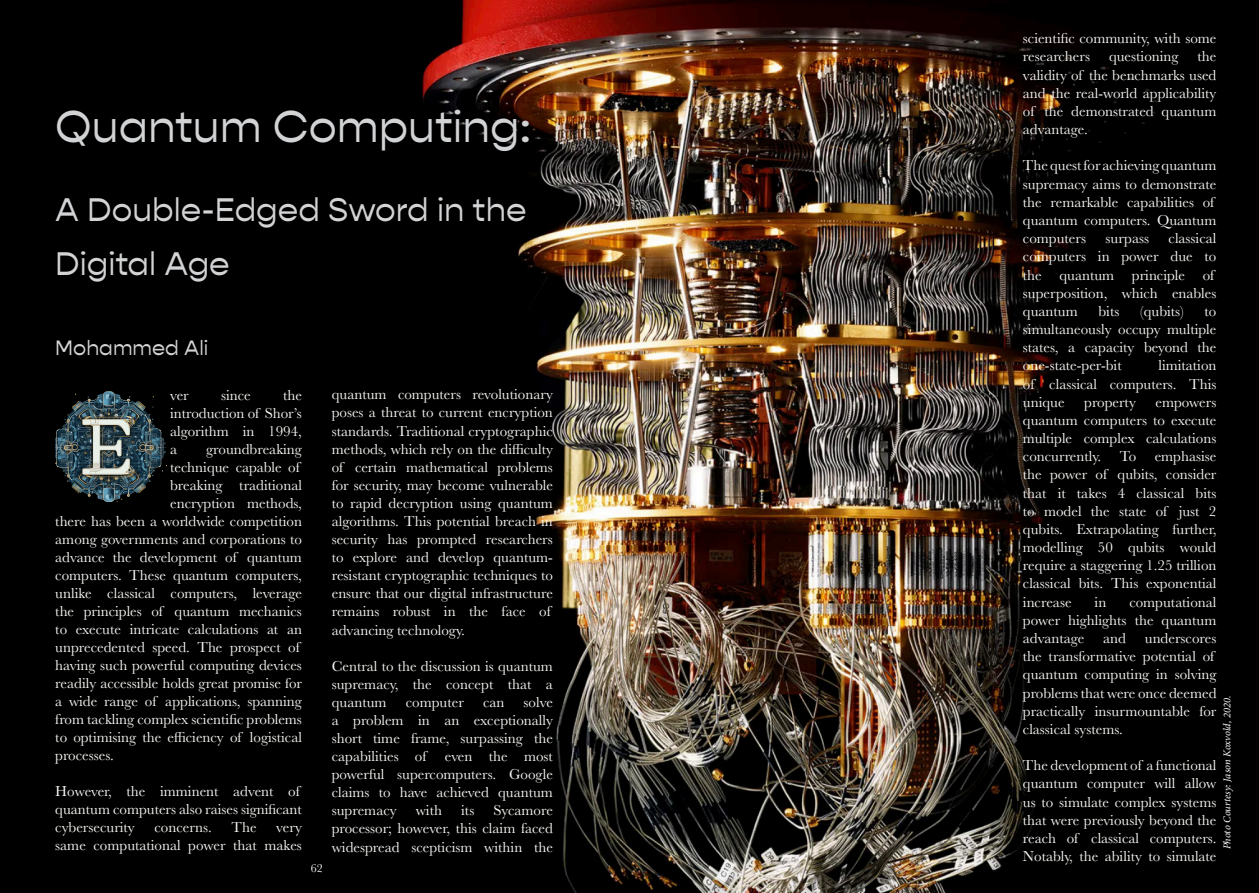
<style>
.page{position:relative;width:1259px;height:893px;background:#fff}
.page>*{position:absolute;margin:0;border:0;box-sizing:border-box;transform-origin:0 0}
.Article_Title{font:45px "Gopher";color:#d2d3d5}
.Article_Title-2{font:33px/54px "Gopher";color:#d2d3d5}
.Article_Title-3{font:21px "Gopher";color:#d2d3d5}
.NA_paragraph{font:15px/18.1px "Baskerville";color:#f7f6f2;text-align:justify}
.NA_paragraph-2{font:12px "Baskerville";color:#fff}
.t1{font:italic 10.5px "Minion Pro";letter-spacing:-.01em;color:#fff}
</style>
<div class="page">
<img style="left:0;top:0;width:1259px;height:893px">
<img style="left:55px;top:391px;width:115px;height:111px">
<p class="Article_Title" style="left:55px;top:101px;width:478px">Quantum Computing:</p>
<p class="Article_Title-2" style="left:55px;top:184px;width:473px">A Double-Edged Sword in the<br>Digital Age</p>
<p class="Article_Title-3" style="left:55px;top:335px;width:155px">Mohammed Ali</p>
<p class="NA_paragraph" style="left:170px;top:387px;width:20px">ver</p>
<p class="NA_paragraph" style="left:221px;top:387px;width:31px">since</p>
<p class="NA_paragraph" style="left:170px;top:387px;width:133px;text-indent:113px">the introduction of Shor’s algorithm in 1994, a</p>
<p class="NA_paragraph" style="left:206px;top:441px;width:97px">groundbreaking</p>
<p class="NA_paragraph" style="left:170px;top:459px;width:131px">technique capable of</p>
<p class="NA_paragraph" style="left:170px;top:477px;width:133px">breaking traditional</p>
<p class="NA_paragraph" style="left:170px;top:495px;width:133px">encryption methods,</p>
<p class="NA_paragraph" style="left:55px;top:513px;width:248px">there has been a worldwide competition</p>
<p class="NA_paragraph" style="left:55px;top:531px;width:248px">among governments and corporations to</p>
<p class="NA_paragraph" style="left:55px;top:549px;width:248px">advance the development of quantum</p>
<p class="NA_paragraph" style="left:55px;top:567px;width:248px">computers. These quantum computers,</p>
<p class="NA_paragraph" style="left:55px;top:585px;width:248px">unlike classical computers, leverage</p>
<p class="NA_paragraph" style="left:55px;top:603px;width:248px">the principles of quantum mechanics</p>
<p class="NA_paragraph" style="left:55px;top:621px;width:248px">to execute intricate calculations at an</p>
<p class="NA_paragraph" style="left:55px;top:639px;width:246px">unprecedented speed. The prospect of</p>
<p class="NA_paragraph" style="left:55px;top:657px;width:248px">having such powerful computing devices</p>
<p class="NA_paragraph" style="left:55px;top:675px;width:248px">readily accessible holds great promise for</p>
<p class="NA_paragraph" style="left:55px;top:693px;width:248px">a wide range of applications, spanning</p>
<p class="NA_paragraph" style="left:55px;top:711px;width:248px">from tackling complex scientific problems</p>
<p class="NA_paragraph" style="left:55px;top:729px;width:248px">to optimising the efficiency of logistical</p>
<p class="NA_paragraph" style="left:55px;top:747px;width:60px">processes.</p>
<p class="NA_paragraph" style="left:55px;top:783px;width:248px;text-align:left">However, the imminent advent of quantum computers also raises significant cybersecurity</p>
<p class="NA_paragraph" style="left:155px;top:819px;width:59px">concerns.</p>
<p class="NA_paragraph" style="left:231px;top:819px;width:27px">The</p>
<p class="NA_paragraph" style="left:55px;top:819px;width:248px;text-align:right">very<br>same computational power that makes</p>
<p class="NA_paragraph-2" style="left:311px;top:860px;width:13px">62</p>
<p class="NA_paragraph" style="left:332px;top:386px;width:223px;text-align:left">quantum computers revolutionary poses a threat to current encryption standards. Traditional cryptographic methods, which rely on the difficulty of certain mathematical problems for security, may become vulnerable to rapid decryption using quantum algorithms. This potential breach in security has prompted researchers to explore and develop quantum&shy;resistant cryptographic techniques to ensure that our digital infrastructure remains robust in the face of advancing technology.</p>
<p class="NA_paragraph" style="left:332px;top:657px;width:223px">Central to the discussion is quantum supremacy, the concept that a quantum</p>
<p class="NA_paragraph" style="left:332px;top:693px;width:223px;text-indent:192px">solve a problem in an exceptionally short time frame, surpassing the capabilities of even the most powerful supercomputers. Google claims to have achieved quantum supremacy</p>
<p class="NA_paragraph" style="left:406px;top:693px;width:59px">computer</p>
<p class="NA_paragraph" style="left:483px;top:693px;width:23px">can</p>
<p class="NA_paragraph" style="left:332px;top:802px;width:223px;text-indent:162px">Sycamore processor; however, this claim faced widespread scepticism within the</p>
<p class="NA_paragraph" style="left:416px;top:802px;width:28px">with</p>
<p class="NA_paragraph" style="left:461px;top:802px;width:15px">its</p>
<p class="NA_paragraph" style="left:1023px;top:30px;width:195px">scientific community, with some researchers</p>
<p class="NA_paragraph" style="left:1023px;top:48px;width:195px;text-indent:175px">the validity of the benchmarks used and the real-world applicability of the demonstrated quantum advantage.</p>
<p class="NA_paragraph" style="left:1023px;top:157px;width:195px;text-align:left">The quest for achieving quantum supremacy aims to demonstrate the remarkable capabilities of quantum computers. Quantum computers</p>
<p class="NA_paragraph" style="left:1109px;top:48px;width:71px">questioning</p>
<p class="NA_paragraph" style="left:1023px;top:229px;width:195px;text-align:left;text-indent:146px">classical computers in power due to the quantum principle of superposition, which enables quantum</p>
<p class="NA_paragraph" style="left:1105px;top:229px;width:45px">surpass</p>
<p class="NA_paragraph" style="left:1098px;top:302px;width:22px">bits</p>
<p class="NA_paragraph" style="left:1140px;top:302px;width:45px">(qubits)</p>
<p class="NA_paragraph" style="left:1023px;top:302px;width:195px;text-indent:182px">to simultaneously occupy multiple states, a capacity beyond the one-state-per-bit</p>
<p class="NA_paragraph" style="left:1023px;top:357px;width:195px;text-indent:135px">limitation of classical computers. This unique</p>
<p class="NA_paragraph" style="left:1084px;top:393px;width:53px">property</p>
<p class="NA_paragraph" style="left:1023px;top:393px;width:195px;text-indent:133px">empowers quantum computers to execute multiple complex calculations concurrently. To emphasise the power of qubits, consider that it takes 4 classical bits to model the state of just 2 qubits. Extrapolating further, modelling 50 qubits would require a staggering 1.25 trillion classical bits. This exponential increase</p>
<p class="NA_paragraph" style="left:1023px;top:593px;width:195px;text-indent:106px">computational power highlights the quantum advantage and</p>
<p class="NA_paragraph" style="left:1094px;top:593px;width:13px">in</p>
<p class="NA_paragraph" style="left:1023px;top:629px;width:195px;text-align:left;text-indent:122px">underscores the transformative potential of quantum computing in solving problems that were once deemed practically insurmountable for classical systems.</p>
<p class="NA_paragraph" style="left:1023px;top:756px;width:195px">The development of a functional quantum computer will allow us to simulate complex systems that were previously beyond the reach of classical computers.<br>Notably, the ability to simulate</p>
<p class="t1" style="left:1220px;top:849px;width:155px;rotate:-90deg">Photo Courtesy: Jason Koxvold, 2020.</p>
</div>
